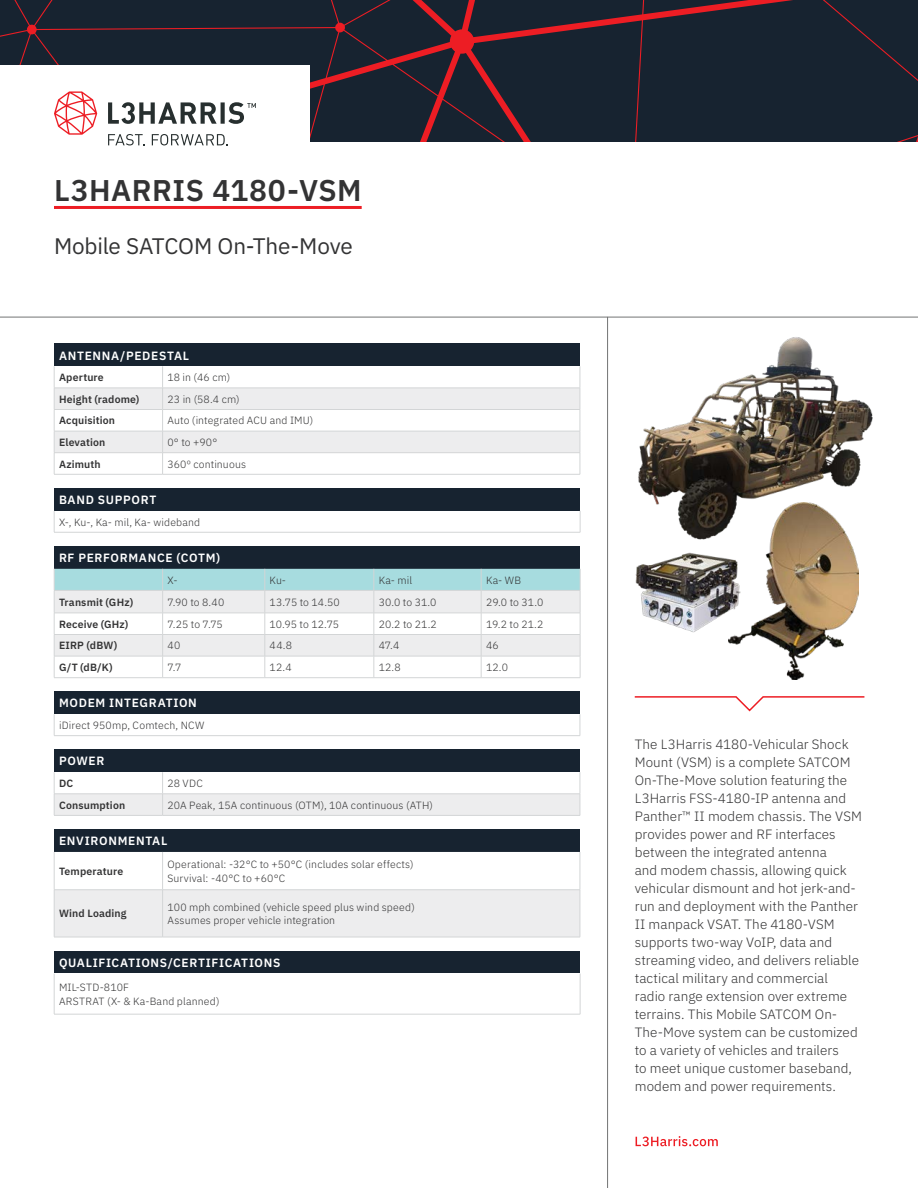
<style>
.page{position:relative;width:918px;height:1188px;background:#fff}
.page>*{position:absolute;margin:0;border:0;box-sizing:border-box;transform-origin:0 0}
.t1{font:600 30px "IBM Plex Sans";letter-spacing:.02em;color:#333334}
.t2{font:22.5px "IBM Plex Sans";letter-spacing:-.005em;color:#333334}
.t3{font:300 13.5px/18px "IBM Plex Sans";letter-spacing:.005em;color:#333334}
.t4{font:600 12px "IBM Plex Sans";letter-spacing:.055em;color:#fff}
.t5{font:300 10.5px/13.5px "IBM Plex Sans";letter-spacing:.015em;color:#333334}
.t6{font:600 10.5px "IBM Plex Sans";letter-spacing:.015em;color:#333334}
</style>
<div class="page">
<svg style="left:636px;top:1136px;width:82px;height:10px"></svg>
<hr style="left:54px;top:206px;width:308px;height:3px;background:#ed1d24">
<div style="left:54px;top:343px;width:526px;height:23px;background:#172330"></div>
<hr style="left:54px;top:474px;width:109px;height:1px;background:#d3d5d6">
<hr style="left:163px;top:474px;width:417px;height:1px;background:#d3d5d6">
<svg style="left:54px;top:366px;width:527px;height:108px"></svg>
<div style="left:54px;top:488px;width:526px;height:23px;background:#172330"></div>
<svg style="left:54px;top:511px;width:1px;height:21px"></svg>
<svg style="left:580px;top:511px;width:1px;height:21px"></svg>
<hr style="left:54px;top:532px;width:526px;height:1px;background:#d3d5d6">
<div style="left:54px;top:546px;width:526px;height:23px;background:#172330"></div>
<svg style="left:54px;top:569px;width:527px;height:109px"></svg>
<div style="left:54px;top:691px;width:526px;height:23px;background:#172330"></div>
<svg style="left:54px;top:714px;width:1px;height:21px"></svg>
<svg style="left:580px;top:714px;width:1px;height:21px"></svg>
<hr style="left:54px;top:735px;width:526px;height:1px;background:#d3d5d6">
<div style="left:54px;top:749px;width:526px;height:23px;background:#172330"></div>
<hr style="left:54px;top:815px;width:109px;height:1px;background:#d3d5d6">
<hr style="left:163px;top:815px;width:417px;height:1px;background:#d3d5d6">
<svg style="left:54px;top:772px;width:527px;height:43px"></svg>
<div style="left:54px;top:829px;width:526px;height:23px;background:#172330"></div>
<svg style="left:55px;top:852px;width:525px;height:85px"></svg>
<hr style="left:54px;top:852px;width:1px;height:38px;background:#d3d5d6">
<hr style="left:580px;top:852px;width:1px;height:38px;background:#d3d5d6">
<hr style="left:54px;top:889px;width:109px;height:1px;background:#d3d5d6">
<hr style="left:54px;top:890px;width:1px;height:47px;background:#d3d5d6">
<hr style="left:163px;top:889px;width:417px;height:1px;background:#d3d5d6">
<hr style="left:580px;top:890px;width:1px;height:47px;background:#d3d5d6">
<hr style="left:54px;top:937px;width:109px;height:1px;background:#d3d5d6">
<hr style="left:163px;top:937px;width:417px;height:1px;background:#d3d5d6">
<hr style="left:162px;top:852px;width:1px;height:38px;background:#d3d5d6">
<hr style="left:162px;top:890px;width:1px;height:47px;background:#d3d5d6">
<div style="left:54px;top:951px;width:526px;height:23px;background:#172330"></div>
<hr style="left:54px;top:974px;width:1px;height:40px;background:#d3d5d6">
<hr style="left:580px;top:974px;width:1px;height:40px;background:#d3d5d6">
<hr style="left:54px;top:1014px;width:526px;height:1px;background:#d3d5d6">
<svg style="left:0;top:0;width:918px;height:142px;fill:#172330"></svg>
<hr style="left:607px;top:317px;width:1px;height:871px;background:#737474">
<hr style="left:0;top:317px;width:918px;height:1px;background:#737474">
<svg style="left:634px;top:696px;width:231px;height:16px"></svg>
<img style="left:636px;top:552px;width:92px;height:81px">
<img style="left:638px;top:337px;width:235px;height:203px">
<img style="left:728px;top:503px;width:131px;height:176px">
<div style="left:0;top:65px;width:310px;height:89px;background:#fff"></div>
<svg style="left:54px;top:91px;width:43px;height:44px"></svg>
<svg style="left:108px;top:102px;width:148px;height:22px"></svg>
<svg style="left:108px;top:134px;width:36px;height:11px"></svg>
<svg style="left:152px;top:134px;width:76px;height:11px"></svg>
<h1 class="t1" style="left:54px;top:167px;width:309px">L3HARRIS 4180-VSM</h1>
<h2 class="t2" style="left:54px;top:229px;width:300px">Mobile SATCOM On-The-Move</h2>
<p class="t4" style="left:59px;top:346px;width:132px">ANTENNA/PEDESTAL</p>
<p class="t6" style="left:59px;top:369px;width:46px">Aperture</p>
<p class="t5" style="left:167px;top:370px;width:64px">18 in (46 cm)</p>
<p class="t6" style="left:59px;top:391px;width:82px">Height (radome)</p>
<p class="t5" style="left:167px;top:391px;width:74px">23 in (58.4 cm)</p>
<p class="t6" style="left:59px;top:412px;width:58px">Acquisition</p>
<p class="t5" style="left:167px;top:413px;width:148px">Auto (integrated ACU and IMU)</p>
<p class="t6" style="left:59px;top:434px;width:48px">Elevation</p>
<p class="t5" style="left:167px;top:435px;width:51px">0° to +90°</p>
<p class="t6" style="left:59px;top:456px;width:43px">Azimuth</p>
<p class="t5" style="left:167px;top:456px;width:80px">360º continuous</p>
<p class="t4" style="left:59px;top:490px;width:99px">BAND SUPPORT</p>
<p class="t5" style="left:59px;top:514px;width:143px">X-, Ku-, Ka- mil, Ka- wideband</p>
<p class="t4" style="left:59px;top:548px;width:163px">RF PERFORMANCE (COTM)</p>
<p class="t5" style="left:167px;top:572px;width:12px">X-</p>
<p class="t5" style="left:270px;top:572px;width:18px">Ku-</p>
<p class="t5" style="left:379px;top:572px;width:35px">Ka- mil</p>
<p class="t5" style="left:486px;top:572px;width:37px">Ka- WB</p>
<p class="t6" style="left:59px;top:594px;width:76px">Transmit (GHz)</p>
<p class="t5" style="left:167px;top:594px;width:58px">7.90 to 8.40</p>
<p class="t5" style="left:270px;top:594px;width:72px">13.75 to 14.50</p>
<p class="t5" style="left:379px;top:594px;width:59px">30.0 to 31.0</p>
<p class="t5" style="left:486px;top:594px;width:59px">29.0 to 31.0</p>
<p class="t6" style="left:59px;top:616px;width:71px">Receive (GHz)</p>
<p class="t5" style="left:167px;top:616px;width:57px">7.25 to 7.75</p>
<p class="t5" style="left:270px;top:616px;width:71px">10.95 to 12.75</p>
<p class="t5" style="left:379px;top:616px;width:60px">20.2 to 21.2</p>
<p class="t5" style="left:486px;top:616px;width:59px">19.2 to 21.2</p>
<p class="t6" style="left:59px;top:637px;width:60px">EIRP (dBW)</p>
<p class="t5" style="left:167px;top:638px;width:14px">40</p>
<p class="t5" style="left:270px;top:638px;width:24px">44.8</p>
<p class="t5" style="left:379px;top:638px;width:22px">47.4</p>
<p class="t5" style="left:486px;top:638px;width:14px">46</p>
<p class="t6" style="left:59px;top:659px;width:55px">G/T (dB/K)</p>
<p class="t5" style="left:167px;top:660px;width:16px">7.7</p>
<p class="t5" style="left:270px;top:660px;width:24px">12.4</p>
<p class="t5" style="left:379px;top:660px;width:24px">12.8</p>
<p class="t5" style="left:486px;top:660px;width:24px">12.0</p>
<p class="t4" style="left:59px;top:694px;width:139px">MODEM INTEGRATION</p>
<p class="t5" style="left:59px;top:718px;width:147px">iDirect 950mp, Comtech, NCW</p>
<p class="t4" style="left:59px;top:752px;width:47px">POWER</p>
<p class="t6" style="left:59px;top:775px;width:16px">DC</p>
<p class="t5" style="left:167px;top:776px;width:37px">28 VDC</p>
<p class="t6" style="left:59px;top:797px;width:68px">Consumption</p>
<p class="t5" style="left:167px;top:797px;width:267px">20A Peak, 15A continuous (OTM), 10A continuous (ATH)</p>
<p class="t4" style="left:59px;top:832px;width:110px">ENVIRONMENTAL</p>
<p class="t6" style="left:59px;top:863px;width:66px">Temperature</p>
<p class="t5" style="left:167px;top:857px;width:248px">Operational: -32°C to +50°C (includes solar effects)<br>Survival: -40°C to +60°C</p>
<p class="t6" style="left:59px;top:905px;width:69px">Wind Loading</p>
<p class="t5" style="left:167px;top:899px;width:249px">100 mph combined (vehicle speed plus wind speed)<br>Assumes proper vehicle integration</p>
<p class="t4" style="left:59px;top:953px;width:223px">QUALIFICATIONS/CERTIFICATIONS</p>
<p class="t5" style="left:59px;top:980px;width:162px">MIL-STD-810F<br>ARSTRAT (X- &amp; Ka-Band planned)</p>
<p class="t3" style="left:635px;top:734px;width:229px">The L3Harris 4180-Vehicular Shock Mount (VSM) is a complete SATCOM On-The-Move solution featuring the L3Harris FSS-4180-IP antenna and Panther™ II modem chassis. The VSM provides power and RF interfaces between the integrated antenna<br>and modem chassis, allowing quick vehicular dismount and hot jerk-and&shy;run and deployment with the Panther II manpack VSAT. The 4180-VSM supports two-way VoIP, data and streaming video, and delivers reliable tactical military and commercial radio range extension over extreme terrains. This Mobile SATCOM On-The-Move system can be customized to a variety of vehicles and trailers<br>to meet unique customer baseband, modem and power requirements.</p>
</div>
